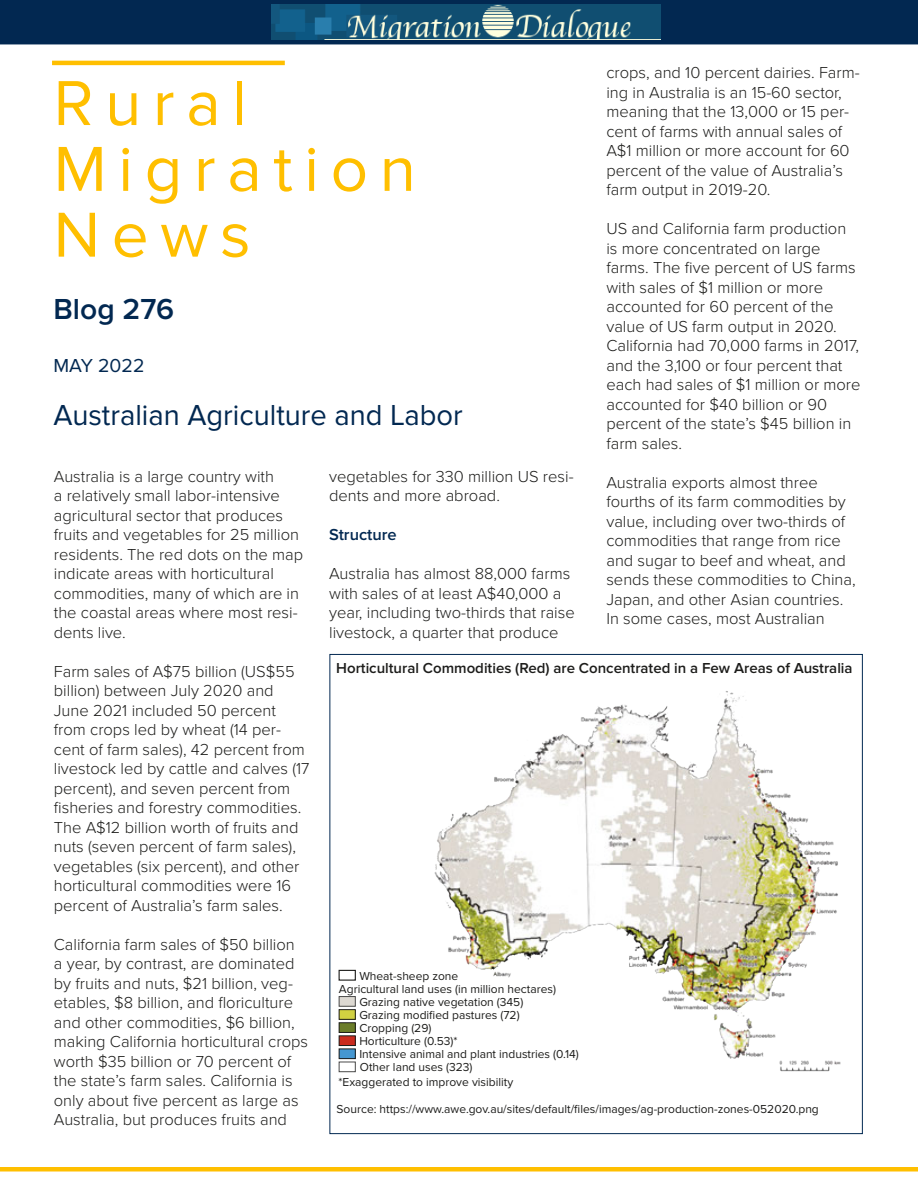
<style>
.page{position:relative;width:918px;height:1188px;background:#fff}
.page>*{position:absolute;margin:0;border:0;box-sizing:border-box;transform-origin:0 0}
.Magazine_Title{font:65.85px "Proxima Nova";letter-spacing:.175em;color:#ffbf00}
.Magazine_Title_Sub{font:30px "Proxima Nova";color:#022851}
.Magazine_Title_Sub-2{font:600 30px "Proxima Nova";color:#022851}
.Number_-_Issue_-_Pri{font:19.5px "Proxima Nova";color:#022851}
.Body_Text{font:300 16.5px/19.5px "Proxima Nova";color:#1d1d1b}
.Body_Text-2{font:600 16.5px "Proxima Nova";color:#022851}
.Article_Body__Palati{font:600 15px "Proxima Nova";color:#1d1d1b}
.Article_Body__Palati-2{font:12px "Proxima Nova";color:#1d1d1b}
</style>
<div class="page">
<div style="left:0;top:0;width:918px;height:44px;background:#022851"></div>
<hr style="left:52px;top:61px;width:233px;height:4px;background:#ffbf00">
<div style="left:0;top:1167px;width:918px;height:5px;background:#ffbf00"></div>
<img style="left:272px;top:5px;width:389px;height:35px">
<img style="left:434px;top:691px;width:407px;height:381px">
<div style="left:339px;top:970px;width:17px;height:11px;border:1px solid #1d1d1b"></div>
<div style="left:339px;top:996px;width:17px;height:10px;background:#ddd9d2;border:1px solid #4a4a49"></div>
<div style="left:339px;top:1010px;width:16px;height:9px;background:#d1d141"></div>
<div style="left:339px;top:1009px;width:17px;height:11px;border:1px solid #1d1d1b"></div>
<div style="left:339px;top:1023px;width:16px;height:9px;background:#6b7d29"></div>
<div style="left:339px;top:1023px;width:17px;height:10px;border:1px solid #1d1d1b"></div>
<div style="left:339px;top:1036px;width:16px;height:10px;background:#ca2b1e"></div>
<div style="left:339px;top:1036px;width:17px;height:10px;border:1px solid #1d1d1b"></div>
<div style="left:339px;top:1049px;width:16px;height:10px;background:#4597d1"></div>
<div style="left:339px;top:1049px;width:17px;height:10px;border:1px solid #1d1d1b"></div>
<div style="left:339px;top:1062px;width:17px;height:10px;border:1px solid #4a4a49"></div>
<p class="Body_Text" style="left:606px;top:63px;width:255px">crops, and 10 percent dairies. Farm&shy;ing in Australia is an 15-60 sector, meaning that the 13,000 or 15 per&shy;cent of farms with annual sales of<br>A$1 million or more account for 60 percent of the value of Australia’s farm output in 2019-20.</p>
<p class="Body_Text" style="left:606px;top:219px;width:256px">US and California farm production is more concentrated on large farms. The five percent of US farms with sales of $1 million or more accounted for 60 percent of the value of US farm output in 2020.<br>California had 70,000 farms in 2017, and the 3,100 or four percent that each had sales of $1 million or more accounted for $40 billion or 90 percent of the state’s $45 billion in farm sales.</p>
<p class="Body_Text" style="left:606px;top:473px;width:251px">Australia exports almost three fourths of its farm commodities by value, including over two-thirds of commodities that range from rice and sugar to beef and wheat, and sends these commodities to China, Japan, and other Asian countries.<br>In some cases, most Australian</p>
<p class="Article_Body__Palati" style="left:336px;top:660px;width:518px">Horticultural Commodities (Red) are Concentrated in a Few Areas of Australia</p>
<p class="Magazine_Title" style="left:54px;top:65px;width:195px">Rural</p>
<p class="Magazine_Title" style="left:54px;top:131px;width:364px">Migration</p>
<p class="Magazine_Title" style="left:54px;top:197px;width:199px">News</p>
<p class="Magazine_Title_Sub-2" style="left:54px;top:292px;width:122px">Blog 276</p>
<p class="Number_-_Issue_-_Pri" style="left:54px;top:354px;width:92px">MAY 2022</p>
<p class="Magazine_Title_Sub" style="left:54px;top:397px;width:411px">Australian Agriculture and Labor</p>
<p class="Body_Text" style="left:329px;top:467px;width:246px">vegetables for 330 million US resi&shy;dents and more abroad.</p>
<p class="Body_Text-2" style="left:329px;top:525px;width:69px">Structure</p>
<p class="Body_Text" style="left:329px;top:564px;width:247px">Australia has almost 88,000 farms with sales of at least A$40,000 a year, including two-thirds that raise livestock, a quarter that produce</p>
<p class="Body_Text" style="left:54px;top:467px;width:251px">Australia is a large country with<br>a relatively small labor-intensive agricultural sector that produces fruits and vegetables for 25 million residents. The red dots on the map indicate areas with horticultural commodities, many of which are in the coastal areas where most resi&shy;dents live.</p>
<p class="Body_Text" style="left:54px;top:662px;width:257px">Farm sales of A$75 billion (US$55 billion) between July 2020 and June 2021 included 50 percent from crops led by wheat (14 per&shy;cent of farm sales), 42 percent from livestock led by cattle and calves (17 percent), and seven percent from fisheries and forestry commodities.<br>The A$12 billion worth of fruits and nuts (seven percent of farm sales), vegetables (six percent), and other horticultural commodities were 16 percent of Australia’s farm sales.</p>
<p class="Body_Text" style="left:54px;top:935px;width:256px">California farm sales of $50 billion<br>a year, by contrast, are dominated by fruits and nuts, $21 billion, veg&shy;etables, $8 billion, and floriculture and other commodities, $6 billion, making California horticultural crops worth $35 billion or 70 percent of the state’s farm sales. California is only about five percent as large as Australia, but produces fruits and</p>
<p class="Article_Body__Palati-2" style="left:359px;top:969px;width:101px">Wheat-sheep zone</p>
<p class="Article_Body__Palati-2" style="left:339px;top:982px;width:219px">Agricultural land uses (in million hectares)</p>
<p class="Article_Body__Palati-2" style="left:359px;top:995px;width:166px">Grazing native vegetation (345)</p>
<p class="Article_Body__Palati-2" style="left:359px;top:1008px;width:162px">Grazing modified pastures (72)</p>
<p class="Article_Body__Palati-2" style="left:359px;top:1021px;width:74px">Cropping (29)</p>
<p class="Article_Body__Palati-2" style="left:359px;top:1034px;width:100px">Horticulture (0.53)*</p>
<p class="Article_Body__Palati-2" style="left:359px;top:1047px;width:221px">Intensive animal and plant industries (0.14)</p>
<p class="Article_Body__Palati-2" style="left:360px;top:1060px;width:114px">Other land uses (323)</p>
<p class="Article_Body__Palati-2" style="left:339px;top:1075px;width:176px">*Exaggerated to improve visibility</p>
<p class="Article_Body__Palati-2" style="left:337px;top:1102px;width:484px">Source: https://www.awe.gov.au/sites/default/files/images/ag-production-zones-052020.png</p>
</div>
